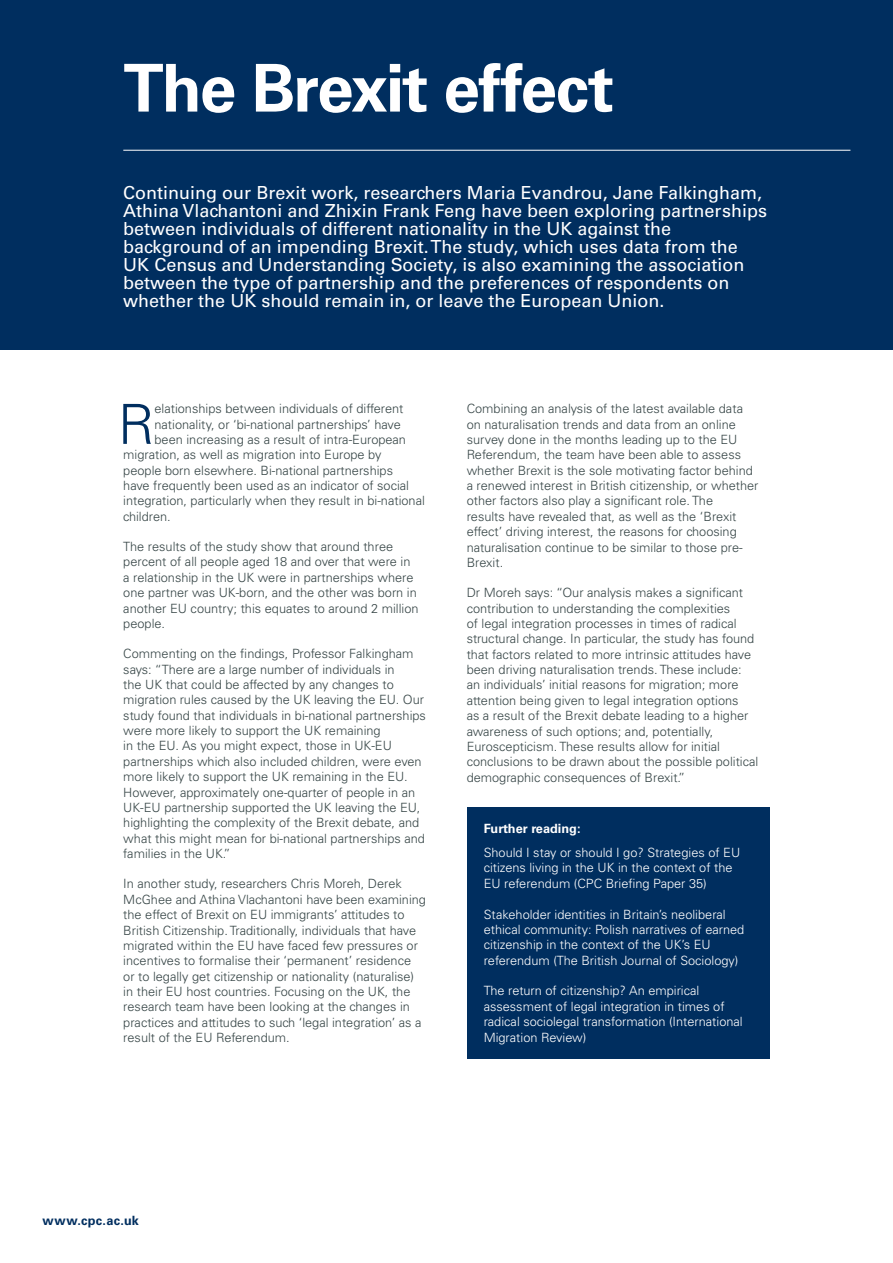
<style>
.page{position:relative;width:893px;height:1263px;background:#fff}
.page>*{position:absolute;margin:0;border:0;box-sizing:border-box;transform-origin:0 0}
.t1{font:700 66px "Univers LT Std";letter-spacing:-.03em;color:#fff}
.t2{font:300 55.35px "Univers LT Std";color:#002e5f}
.t3{font:18px/18px "Univers LT Std";color:#fff}
.t4{font:300 12.75px/15.5px "Univers LT Std";color:#364546}
.t5{font:300 12.75px/15.5px "Univers LT Std";color:#fff}
.t6{font:700 12.75px "Univers LT Std";color:#fff}
.t7{font:700 12.75px "Univers LT Std";letter-spacing:.03em;color:#002e5f}
</style>
<div class="page">
<div style="left:0;top:0;width:893px;height:349px;background:#002e5f"></div>
<hr style="left:123px;top:150px;width:727px;height:1px;background:#fff">
<div style="left:467px;top:807px;width:303px;height:251px;background:#002e5f"></div>
<h1 class="t1" style="left:123px;top:50px;width:492px">The Brexit effect</h1>
<p class="t3" style="left:123px;top:184px;width:645px">Continuing our Brexit work, researchers Maria Evandrou, Jane Falkingham, Athina Vlachantoni and Zhixin Frank Feng have been exploring partnerships between individuals of different nationality in the UK against the background of an impending Brexit. The study, which uses data from the UK Census and Understanding Society, is also examining the association between the type of partnership and the preferences of respondents on whether the UK should remain in, or leave the European Union.</p>
<h2 class="t2" style="left:118px;top:391px;width:38px">R</h2>
<p class="t4" style="left:155px;top:401px;width:251px">elationships between individuals of different</p>
<p class="t4" style="left:155px;top:416px;width:248px">nationality, or ‘bi-national partnerships’ have</p>
<p class="t4" style="left:155px;top:432px;width:253px">been increasing as a result of intra-European</p>
<p class="t4" style="left:123px;top:447px;width:260px">migration, as well as migration into Europe by</p>
<p class="t4" style="left:123px;top:462px;width:271px">people born elsewhere. Bi-national partnerships</p>
<p class="t4" style="left:123px;top:478px;width:287px">have frequently been used as an indicator of social</p>
<p class="t4" style="left:123px;top:493px;width:303px">integration, particularly when they result in bi-national</p>
<p class="t4" style="left:123px;top:508px;width:49px">children.</p>
<p class="t4" style="left:123px;top:539px;width:297px">The results of the study show that around three percent of all people aged 18 and over that were in a relationship in the UK were in partnerships where one partner was UK-born, and the other was born in another EU country; this equates to around 2 million people.</p>
<p class="t4" style="left:123px;top:646px;width:304px">Commenting on the findings, Professor Falkingham says: “There are a large number of individuals in<br>the UK that could be affected by any changes to migration rules caused by the UK leaving the EU. Our study found that individuals in bi-national partnerships were more likely to support the UK remaining<br>in the EU. As you might expect, those in UK-EU partnerships which also included children, were even more likely to support the UK remaining in the EU.<br>However, approximately one-quarter of people in an UK-EU partnership supported the UK leaving the EU, highlighting the complexity of the Brexit debate, and what this might mean for bi-national partnerships and families in the UK.”</p>
<p class="t4" style="left:123px;top:876px;width:304px">In another study, researchers Chris Moreh, Derek McGhee and Athina Vlachantoni have been examining the effect of Brexit on EU immigrants’ attitudes to British Citizenship. Traditionally, individuals that have migrated within the EU have faced few pressures or incentives to formalise their ‘permanent’ residence<br>or to legally get citizenship or nationality (naturalise) in their EU host countries. Focusing on the UK, the research team have been looking at the changes in practices and attitudes to such ‘legal integration’ as a result of the EU Referendum.</p>
<p class="t4" style="left:467px;top:401px;width:293px">Combining an analysis of the latest available data on naturalisation trends and data from an online survey done in the months leading up to the EU Referendum, the team have been able to assess whether Brexit is the sole motivating factor behind a renewed interest in British citizenship, or whether other factors also play a significant role. The<br>results have revealed that, as well as the ‘Brexit effect’ driving interest, the reasons for choosing naturalisation continue to be similar to those pre-Brexit.</p>
<p class="t4" style="left:467px;top:585px;width:293px">Dr Moreh says: “Our analysis makes a significant contribution to understanding the complexities<br>of legal integration processes in times of radical structural change. In particular, the study has found that factors related to more intrinsic attitudes have been driving naturalisation trends. These include:<br>an individuals’ initial reasons for migration; more attention being given to legal integration options<br>as a result of the Brexit debate leading to a higher awareness of such options; and, potentially, Euroscepticism. These results allow for initial conclusions to be drawn about the possible political demographic consequences of Brexit.”</p>
<p class="t6" style="left:484px;top:821px;width:98px">Further reading:</p>
<p class="t5" style="left:484px;top:845px;width:258px">Should I stay or should I go? Strategies of EU citizens living in the UK in the context of the<br>EU referendum (CPC Briefing Paper 35)</p>
<p class="t5" style="left:484px;top:906px;width:262px">Stakeholder identities in Britain’s neoliberal ethical community: Polish narratives of earned citizenship in the context of the UK’s EU referendum (The British Journal of Sociology)</p>
<p class="t5" style="left:484px;top:983px;width:261px">The return of citizenship? An empirical assessment of legal integration in times of radical sociolegal transformation (International Migration Review)</p>
<p class="t7" style="left:43px;top:1213px;width:98px">www.cpc.ac.uk</p>
</div>
